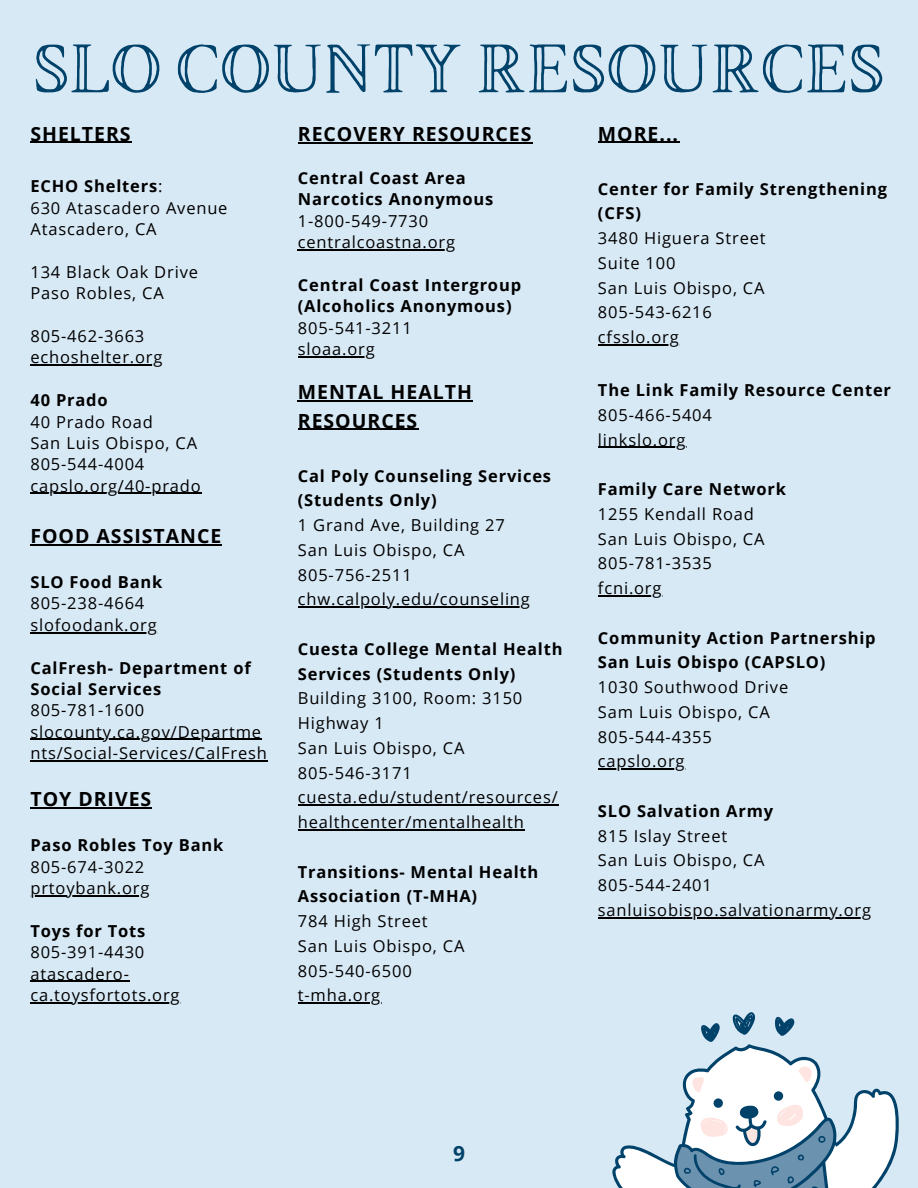
<style>
.page{position:relative;width:918px;height:1188px;background:#d8e9f6}
.page>*{position:absolute;margin:0;border:0;box-sizing:border-box;transform-origin:0 0}
.t1{font:69px "Brixton TC Outline";color:#01426a}
.t2{font:700 21px "Open Sans";color:#01426a}
.t3{font:700 19.5px/28.2px "Open Sans";letter-spacing:.05em;color:#000}
.t4{font:16.5px/24.8px "Open Sans";letter-spacing:.05em;color:#000}
.t5{font:700 16.5px/24.8px "Open Sans";letter-spacing:.05em;color:#000}
.s1{font-weight:700}
</style>
<div class="page">
<svg style="left:612px;top:1012px;width:287px;height:176px"></svg>
<hr style="left:30px;top:544px;width:192px;height:1px;background:#000">
<hr style="left:30px;top:632px;width:128px;height:1px;background:#000">
<hr style="left:30px;top:739px;width:232px;height:1px;background:#000">
<hr style="left:30px;top:760px;width:238px;height:1px;background:#000">
<hr style="left:30px;top:807px;width:122px;height:2px;background:#000">
<hr style="left:30px;top:895px;width:120px;height:1px;background:#000">
<hr style="left:30px;top:981px;width:100px;height:1px;background:#000">
<hr style="left:30px;top:1002px;width:151px;height:1px;background:#000">
<hr style="left:30px;top:142px;width:102px;height:1px;background:#000">
<hr style="left:30px;top:365px;width:133px;height:1px;background:#000">
<hr style="left:30px;top:493px;width:172px;height:1px;background:#000">
<hr style="left:598px;top:142px;width:81px;height:1px;background:#000">
<hr style="left:598px;top:344px;width:82px;height:1px;background:#000">
<hr style="left:598px;top:447px;width:88px;height:1px;background:#000">
<hr style="left:598px;top:595px;width:64px;height:1px;background:#000">
<hr style="left:598px;top:768px;width:87px;height:2px;background:#000">
<hr style="left:598px;top:917px;width:274px;height:1px;background:#000">
<hr style="left:298px;top:401px;width:175px;height:1px;background:#000">
<hr style="left:298px;top:429px;width:120px;height:1px;background:#000">
<hr style="left:298px;top:606px;width:233px;height:2px;background:#000">
<hr style="left:298px;top:804px;width:261px;height:2px;background:#000">
<hr style="left:298px;top:829px;width:227px;height:1px;background:#000">
<hr style="left:298px;top:1002px;width:83px;height:2px;background:#000">
<hr style="left:298px;top:142px;width:235px;height:2px;background:#000">
<hr style="left:298px;top:249px;width:158px;height:1px;background:#000">
<hr style="left:298px;top:356px;width:78px;height:1px;background:#000">
<h1 class="t1" style="left:33px;top:44px;width:853px">SLO COUNTY RESOURCES</h1>
<p class="t3" style="left:30px;top:119px;width:102px">SHELTERS</p>
<p class="t4" style="left:30px;top:175px;width:199px;line-height:21.3px"><span class="s1">ECHO Shelters</span>:<br>630 Atascadero Avenue<br>Atascadero, CA</p>
<p class="t4" style="left:30px;top:261px;width:169px;line-height:21.3px">134 Black Oak Drive<br>Paso Robles, CA</p>
<p class="t4" style="left:30px;top:325px;width:134px;line-height:21.3px">805-462-3663 echoshelter.org</p>
<p class="t5" style="left:30px;top:387px;width:79px">40 Prado</p>
<p class="t4" style="left:30px;top:411px;width:172px;line-height:21.3px">40 Prado Road<br>San Luis Obispo, CA<br>805-544-4004 capslo.org/40-prado</p>
<p class="t3" style="left:30px;top:521px;width:192px">FOOD ASSISTANCE</p>
<p class="t5" style="left:30px;top:569px;width:133px">SLO Food Bank</p>
<p class="t4" style="left:30px;top:592px;width:128px;line-height:21.3px">805-238-4664 slofoodank.org</p>
<p class="t5" style="left:30px;top:657px;width:222px;line-height:21.3px">CalFresh- Department of<br>Social Services</p>
<p class="t4" style="left:30px;top:699px;width:238px;line-height:21.3px">805-781-1600 slocounty.ca.gov/Departme nts/Social-Services/CalFresh</p>
<p class="t3" style="left:30px;top:785px;width:122px">TOY DRIVES</p>
<p class="t5" style="left:30px;top:833px;width:194px">Paso Robles Toy Bank</p>
<p class="t4" style="left:30px;top:856px;width:120px;line-height:21.3px">805-674-3022 prtoybank.org</p>
<p class="t5" style="left:30px;top:918px;width:116px">Toys for Tots</p>
<p class="t4" style="left:30px;top:941px;width:151px;line-height:21.3px">805-391-4430 atascadero&shy;ca.toysfortots.org</p>
<p class="t3" style="left:298px;top:120px;width:235px">RECOVERY RESOURCES</p>
<p class="t5" style="left:298px;top:167px;width:197px;line-height:21.3px">Central Coast Area<br>Narcotics Anonymous</p>
<p class="t4" style="left:298px;top:210px;width:159px;line-height:21.3px">1-800-549-7730 centralcoastna.org</p>
<p class="t5" style="left:298px;top:274px;width:225px;line-height:21.3px">Central Coast Intergroup (Alcoholics Anonymous)</p>
<p class="t4" style="left:298px;top:317px;width:115px;line-height:21.3px">805-541-3211 sloaa.org</p>
<p class="t3" style="left:298px;top:378px;width:176px">MENTAL HEALTH<br>RESOURCES</p>
<p class="t5" style="left:298px;top:463px;width:255px">Cal Poly Counseling Services (Students Only)</p>
<p class="t4" style="left:298px;top:512px;width:234px">1 Grand Ave, Building 27<br>San Luis Obispo, CA<br>805-756-2511 chw.calpoly.edu/counseling</p>
<p class="t5" style="left:298px;top:636px;width:266px">Cuesta College Mental Health<br>Services (Students Only)</p>
<p class="t4" style="left:298px;top:686px;width:261px">Building 3100, Room: 3150<br>Highway 1<br>San Luis Obispo, CA<br>805-546-3171 cuesta.edu/student/resources/ healthcenter/mentalhealth</p>
<p class="t5" style="left:298px;top:859px;width:242px">Transitions- Mental Health<br>Association (T-MHA)</p>
<p class="t4" style="left:298px;top:908px;width:168px">784 High Street<br>San Luis Obispo, CA<br>805-540-6500 t-mha.org</p>
<p class="t3" style="left:598px;top:119px;width:82px">MORE...</p>
<p class="t5" style="left:598px;top:176px;width:291px">Center for Family Strengthening (CFS)</p>
<p class="t4" style="left:598px;top:225px;width:169px">3480 Higuera Street<br>Suite 100<br>San Luis Obispo, CA<br>805-543-6216 cfsslo.org</p>
<p class="t5" style="left:598px;top:377px;width:295px">The Link Family Resource Center</p>
<p class="t4" style="left:598px;top:402px;width:115px">805-466-5404 linkslo.org</p>
<p class="t5" style="left:598px;top:476px;width:190px">Family Care Network</p>
<p class="t4" style="left:598px;top:501px;width:168px">1255 Kendall Road<br>San Luis Obispo, CA<br>805-781-3535 fcni.org</p>
<p class="t5" style="left:598px;top:625px;width:279px">Community Action Partnership<br>San Luis Obispo (CAPSLO)</p>
<p class="t4" style="left:598px;top:674px;width:192px">1030 Southwood Drive<br>Sam Luis Obispo, CA<br>805-544-4355 capslo.org</p>
<p class="t5" style="left:598px;top:798px;width:177px">SLO Salvation Army</p>
<p class="t4" style="left:598px;top:823px;width:275px">815 Islay Street<br>San Luis Obispo, CA<br>805-544-2401 sanluisobispo.salvationarmy.org</p>
<p class="t2" style="left:453px;top:1139px;width:13px">9</p>
</div>
